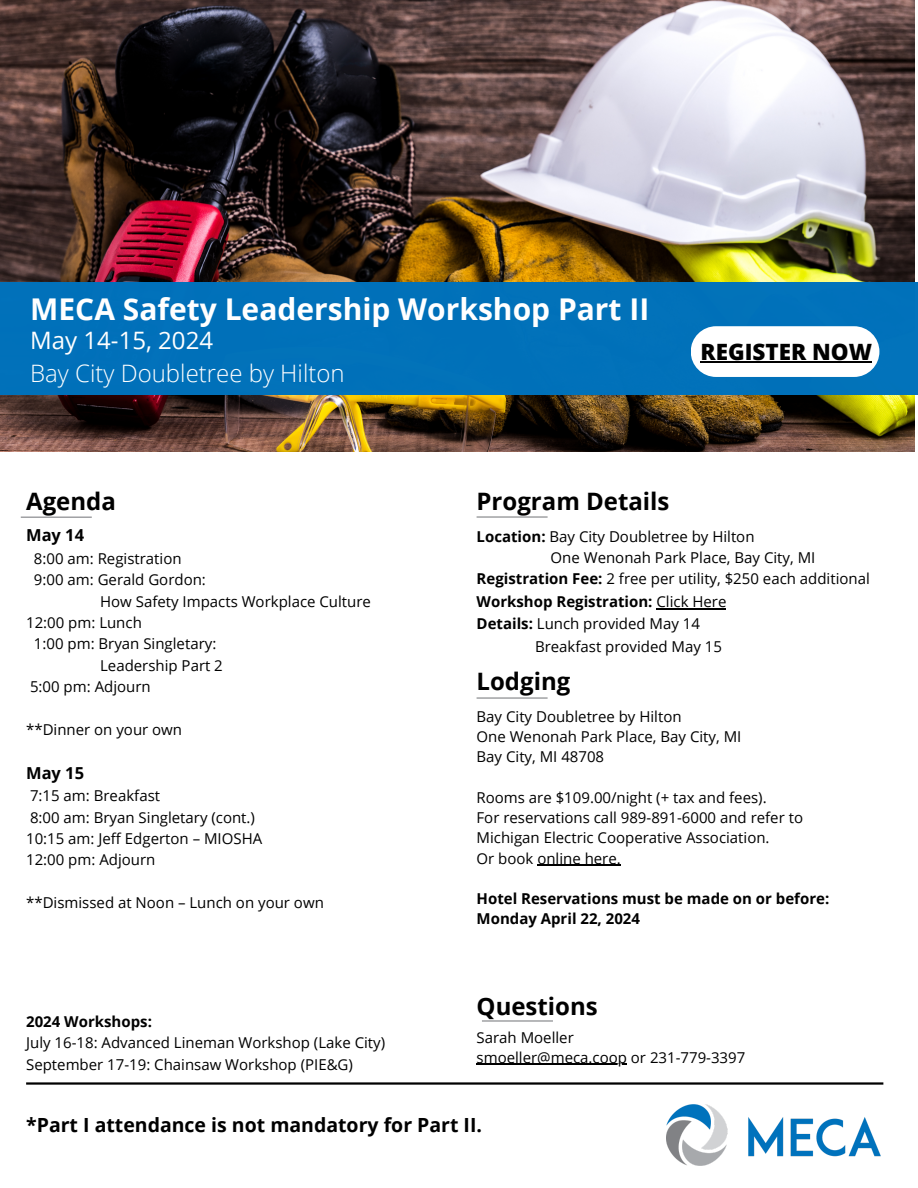
<style>
.page{position:relative;width:918px;height:1188px;background:#fff}
.page>*{position:absolute;margin:0;border:0;box-sizing:border-box;transform-origin:0 0}
.t1{font:700 30px "Open Sans";color:#fff}
.t2{font:300 24px/32.7px "Open Sans";color:#fff}
.t3{font:700 24px "Open Sans";color:#000}
.t4{font:800 22.5px "Open Sans";color:#000}
.t5{font:700 19.5px "Open Sans";color:#000}
.t6{font:700 16.5px "Open Sans";color:#000}
.t7{font:15px/20.2px "Open Sans";color:#000}
.t8{font:700 15px/20.2px "Open Sans";color:#000}
.s1{font-weight:400}
.s2{font-weight:700}
</style>
<div class="page">
<hr style="left:26px;top:1082px;width:857px;height:3px;background:#000">
<img style="left:667px;top:1105px;width:214px;height:60px">
<img style="left:0;top:0;width:914px;height:452px">
<div style="left:0;top:282px;width:918px;height:112px;background:#0072bc"></div>
<div style="left:691px;top:326px;width:188px;height:51px;background:#fff;border-radius:25px"></div>
<hr style="left:701px;top:361px;width:171px;height:1px;background:#000">
<hr style="left:21px;top:517px;width:71px;height:1px;background:#808285">
<hr style="left:477px;top:516px;width:71px;height:2px;background:#808285">
<hr style="left:477px;top:697px;width:71px;height:2px;background:#808285">
<hr style="left:477px;top:1064px;width:60px;height:1px;background:#000">
<hr style="left:537px;top:1064px;width:90px;height:1px;background:#000">
<hr style="left:482px;top:1020px;width:71px;height:2px;background:#808285">
<hr style="left:537px;top:865px;width:84px;height:1px;background:#000">
<hr style="left:656px;top:608px;width:70px;height:1px;background:#000">
<h4 class="t1" style="left:30px;top:288px;width:621px">MECA Safety Leadership Workshop Part II</h4>
<h2 class="t2" style="left:30px;top:324px;width:316px"><span class="s1">May 14-15, 2024<br></span>Bay City Doubletree by Hilton</h2>
<h3 class="t4" style="left:701px;top:336px;width:173px">REGISTER NOW</h3>
<p class="t3" style="left:26px;top:484px;width:91px">Agenda</p>
<p class="t3" style="left:477px;top:484px;width:194px">Program Details</p>
<p class="t6" style="left:26px;top:524px;width:59px">May 14</p>
<p class="t7" style="left:34px;top:548px;width:149px">8:00 am: Registration</p>
<p class="t7" style="left:34px;top:569px;width:173px">9:00 am: Gerald Gordon:</p>
<p class="t7" style="left:100px;top:591px;width:272px">How Safety Impacts Workplace Culture</p>
<p class="t7" style="left:26px;top:612px;width:117px">12:00 pm: Lunch</p>
<p class="t7" style="left:34px;top:633px;width:184px">1:00 pm: Bryan Singletary:</p>
<p class="t7" style="left:100px;top:655px;width:124px">Leadership Part 2</p>
<p class="t7" style="left:30px;top:676px;width:122px">5:00 pm: Adjourn</p>
<p class="t7" style="left:26px;top:719px;width:158px">**Dinner on your own</p>
<p class="t6" style="left:26px;top:761px;width:59px">May 15</p>
<p class="t7" style="left:30px;top:785px;width:132px">7:15 am: Breakfast</p>
<h3 class="t7" style="left:30px;top:807px;width:226px">8:00 am: Bryan Singletary (cont.)</h3>
<p class="t7" style="left:26px;top:828px;width:238px">10:15 am: Jeff Edgerton – MIOSHA</p>
<p class="t7" style="left:26px;top:849px;width:131px">12:00 pm: Adjourn</p>
<p class="t7" style="left:26px;top:892px;width:299px">**Dismissed at Noon – Lunch on your own</p>
<p class="t8" style="left:26px;top:1011px;width:127px">2024 Workshops:</p>
<p class="t7" style="left:26px;top:1032px;width:361px">July 16-18: Advanced Lineman Workshop (Lake City)</p>
<h5 class="t7" style="left:26px;top:1054px;width:328px">September 17-19: Chainsaw Workshop (PIE&amp;G)</h5>
<h6 class="t7" style="left:477px;top:526px;width:279px"><span class="s2">Location:</span> Bay City Doubletree by Hilton</h6>
<p class="t7" style="left:551px;top:547px;width:266px">One Wenonah Park Place, Bay City, MI</p>
<p class="t7" style="left:477px;top:568px;width:395px"><span class="s2">Registration Fee:</span> 2 free per utility, $250 each additional</p>
<p class="t8" style="left:477px;top:591px;width:251px">Workshop Registration: <span class="s1">Click Here</span></p>
<h3 class="t7" style="left:477px;top:613px;width:225px"><span class="s2">Details:</span> Lunch provided May 14</h3>
<p class="t7" style="left:535px;top:636px;width:189px">Breakfast provided May 15</p>
<p class="t3" style="left:477px;top:664px;width:95px">Lodging</p>
<h3 class="t7" style="left:477px;top:706px;width:207px">Bay City Doubletree by Hilton</h3>
<p class="t7" style="left:477px;top:726px;width:266px">One Wenonah Park Place, Bay City, MI</p>
<p class="t7" style="left:477px;top:746px;width:129px">Bay City, MI 48708</p>
<p class="t7" style="left:477px;top:787px;width:292px">Rooms are $109.00/night (+ tax and fees).</p>
<p class="t7" style="left:477px;top:807px;width:328px">For reservations call 989-891-6000 and refer to<br>Michigan Electric Cooperative Association.</p>
<p class="t7" style="left:477px;top:848px;width:146px">Or book online here.</p>
<p class="t8" style="left:477px;top:888px;width:354px">Hotel Reservations must be made on or before:<br>Monday April 22, 2024</p>
<p class="t3" style="left:477px;top:989px;width:123px">Questions</p>
<p class="t7" style="left:477px;top:1027px;width:99px">Sarah Moeller</p>
<p class="t7" style="left:477px;top:1047px;width:270px">smoeller@meca.coop or 231-779-3397</p>
<p class="t5" style="left:26px;top:1111px;width:457px">*Part I attendance is not mandatory for Part II.</p>
</div>
